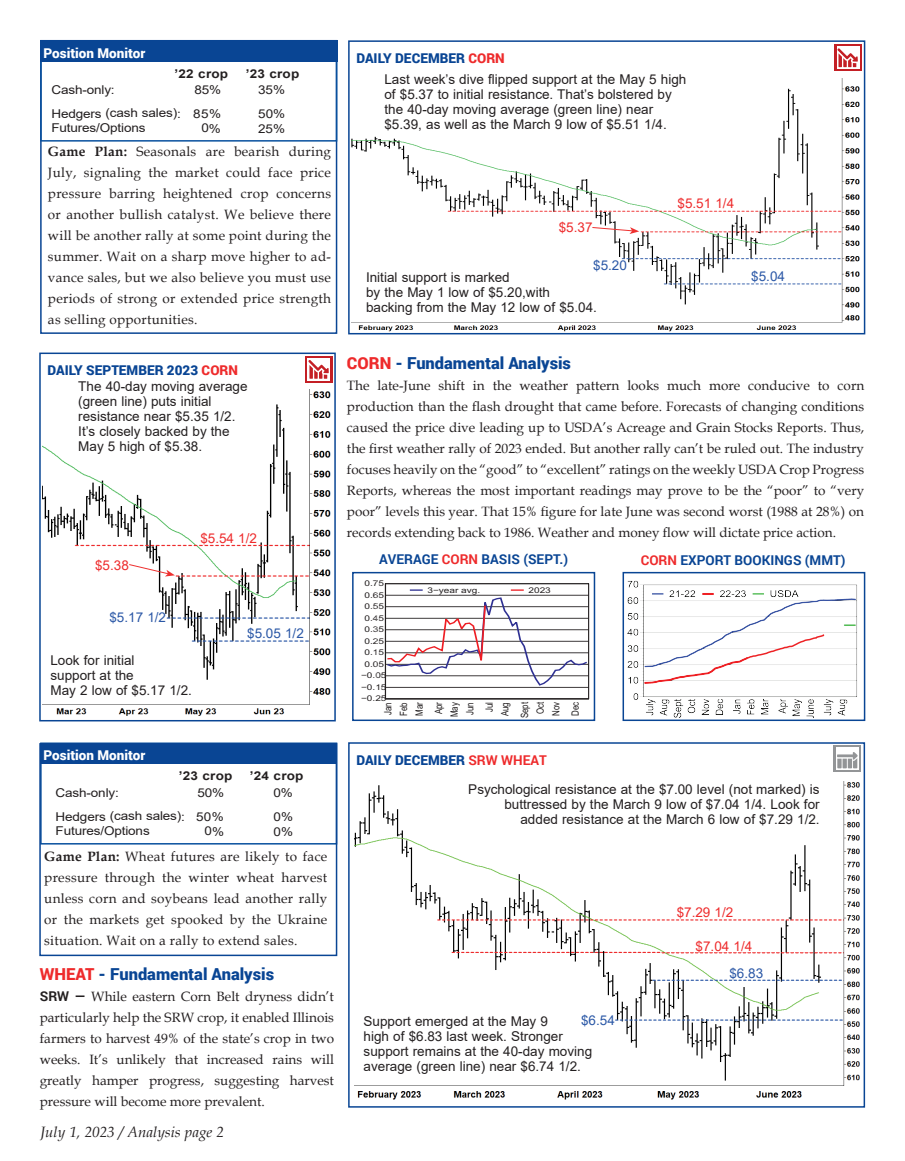
<style>
.page{position:relative;width:905px;height:1161px;background:#fff}
.page>*{position:absolute;margin:0;border:0;box-sizing:border-box;transform-origin:0 0}
.t1{font:900 16.5px "Roboto";color:#094594}
.t2{font:italic 15px "Book Antiqua";color:#231f20}
.t3{font:13.5px/21px "Book Antiqua";letter-spacing:.01em;color:#231f20;text-align:justify}
.t4{font:13.5px/15px "Arial";color:#231f20}
.t5{font:900 13.5px "Roboto";color:#094594}
.t6{font:700 13.5px "Roboto";color:#094594}
.t7{font:13.5px "Arial";color:#ee2b2c}
.t8{font:13.5px "Arial";color:#2a57a6}
.t9{font:900 13.5px "Roboto";color:#fff}
.t10{font:12.15px "Arial";letter-spacing:-.01em;color:#231f20;scale:1.11 1}
.t11{font:700 12.15px "Arial";letter-spacing:.015em;color:#231f20;scale:1.11 1}
.t12{font:10.05px/15.6px "Arial";color:#231f20;text-align:justify;scale:.79 1}
.t13{font:7.95px "Arial";color:#231f20;scale:1.27 1}
.s1{font-weight:700}
.s2{color:#ee2b2c}
.s3{font-family:"Roboto";font-weight:700}
.s4{font-weight:700;color:#ee2b2c}
</style>
<div class="page">
<div style="left:352px;top:572px;width:243px;height:149px;background:#fff;border:2px solid #094594"></div>
<div style="left:622px;top:572px;width:243px;height:149px;background:#fff;border:2px solid #094594"></div>
<hr style="left:385px;top:583px;width:204px;height:1px;background:#231f20">
<hr style="left:588px;top:584px;width:1px;height:115px;background:#231f20">
<hr style="left:385px;top:687px;width:203px;height:1px;background:#231f20">
<hr style="left:385px;top:584px;width:1px;height:115px;background:#231f20">
<hr style="left:385px;top:699px;width:204px;height:1px;background:#231f20">
<svg style="left:386px;top:589px;width:203px;height:98px"></svg>
<img style="left:627px;top:580px;width:230px;height:138px">
<img style="left:354px;top:781px;width:506px;height:319px">
<img style="left:43px;top:389px;width:288px;height:327px">
<svg style="left:744px;top:634px;width:80px;height:26px"></svg>
<div style="left:348px;top:742px;width:517px;height:366px;border:2px solid #094594"></div>
<div style="left:40px;top:742px;width:297px;height:103px;border:2px solid #08509e"></div>
<div style="left:40px;top:743px;width:296px;height:21px;background:#094594"></div>
<div style="left:39px;top:743px;width:298px;height:213px;border:2px solid #094594"></div>
<div style="left:39px;top:353px;width:297px;height:368px;border:2px solid #094594"></div>
<svg style="left:128px;top:564px;width:47px;height:13px"></svg>
<svg style="left:833px;top:746px;width:27px;height:26px"></svg>
<svg style="left:835px;top:748px;width:23px;height:22px"></svg>
<svg style="left:837px;top:752px;width:20px;height:16px"></svg>
<img style="left:351px;top:78px;width:509px;height:253px">
<div style="left:348px;top:40px;width:517px;height:294px;border:2px solid #094594"></div>
<div style="left:40px;top:40px;width:297px;height:294px;border:2px solid #094594"></div>
<div style="left:40px;top:40px;width:297px;height:102px;border:2px solid #08509e"></div>
<div style="left:40px;top:40px;width:297px;height:22px;background:#094594"></div>
<svg style="left:591px;top:227px;width:48px;height:7px"></svg>
<svg style="left:305px;top:356px;width:27px;height:27px"></svg>
<div style="left:307px;top:358px;width:23px;height:22px;background:#fff"></div>
<svg style="left:308px;top:360px;width:21px;height:19px"></svg>
<svg style="left:834px;top:44px;width:27px;height:27px"></svg>
<svg style="left:836px;top:46px;width:23px;height:23px"></svg>
<svg style="left:837px;top:48px;width:20px;height:19px"></svg>
<p class="t9" style="left:43px;top:43px;width:103px">Position Monitor</p>
<p class="t11" style="left:174px;top:65px;width:50px">’22 crop</p>
<p class="t11" style="left:246px;top:65px;width:50px">’23 crop</p>
<p class="t10" style="left:51px;top:81px;width:59px">Cash-only:</p>
<p class="t10" style="left:194px;top:81px;width:26px">85%</p>
<p class="t10" style="left:258px;top:81px;width:26px">35%</p>
<p class="t10" style="left:51px;top:105px;width:154px">Hedgers (cash sales): 85%</p>
<p class="t10" style="left:258px;top:105px;width:26px">50%</p>
<p class="t10" style="left:51px;top:120px;width:86px">Futures/Options</p>
<p class="t10" style="left:201px;top:120px;width:19px">0%</p>
<p class="t10" style="left:258px;top:120px;width:26px">25%</p>
<p class="t3" style="left:48px;top:141px;width:284px"><span class="s1">Game Plan:</span> Seasonals are bearish during July, signaling the market could face price pressure barring heightened crop concerns or another bullish catalyst. We believe there will be another rally at some point during the summer. Wait on a sharp move higher to ad&shy;vance sales, but we also believe you must use periods of strong or extended price strength as selling opportunities.</p>
<p class="t5" style="left:47px;top:361px;width:192px">DAILY SEPTEMBER 2023 <span class="s2">CORN</span></p>
<p class="t4" style="left:78px;top:379px;width:171px">The 40-day moving average (green line) puts initial resistance near $5.35 1/2.<br>It’s closely backed by the<br>May 5 high of $5.38.</p>
<p class="t7" style="left:95px;top:556px;width:35px">$5.38</p>
<p class="t7" style="left:200px;top:529px;width:58px">$5.54 1/2</p>
<p class="t8" style="left:109px;top:608px;width:58px">$5.17 1/2</p>
<p class="t4" style="left:50px;top:653px;width:143px">Look for initial<br>support at the<br>May 2 low of $5.17 1/2.</p>
<p class="t8" style="left:247px;top:624px;width:58px">$5.05 1/2</p>
<p class="t9" style="left:43px;top:746px;width:103px">Position Monitor</p>
<p class="t11" style="left:179px;top:768px;width:50px">’23 crop</p>
<p class="t11" style="left:250px;top:768px;width:50px">’24 crop</p>
<p class="t10" style="left:56px;top:784px;width:59px">Cash-only:</p>
<p class="t10" style="left:197px;top:784px;width:26px">50%</p>
<p class="t10" style="left:273px;top:784px;width:19px">0%</p>
<p class="t10" style="left:56px;top:808px;width:153px">Hedgers (cash sales): 50%</p>
<p class="t10" style="left:273px;top:808px;width:19px">0%</p>
<p class="t10" style="left:56px;top:823px;width:86px">Futures/Options</p>
<p class="t10" style="left:204px;top:823px;width:19px">0%</p>
<p class="t10" style="left:273px;top:823px;width:19px">0%</p>
<p class="t3" style="left:44px;top:846px;width:284px"><span class="s1">Game Plan:</span> Wheat futures are likely to face pressure through the winter wheat harvest unless corn and soybeans lead another rally or the markets get spooked by the Ukraine situation. Wait on a rally to extend sales.</p>
<p class="t1" style="left:40px;top:963px;width:236px"><span class="s2">WHEAT</span> - Fundamental Analysis</p>
<p class="t3" style="left:40px;top:986px;width:296px"><span class="s3">SRW —</span> While eastern Corn Belt dryness didn’t particularly help the SRW crop, it enabled Illinois farmers to harvest 49% of the state’s crop in two weeks. It’s unlikely that increased rains will greatly hamper progress, suggesting harvest pressure will become more prevalent.</p>
<p class="t2" style="left:40px;top:1122px;width:185px">July 1, 2023 / Analysis page 2</p>
<p class="t5" style="left:356px;top:48px;width:150px">DAILY DECEMBER <span class="s2">CORN</span></p>
<p class="t4" style="left:384px;top:72px;width:303px">Last week’s dive flipped support at the May 5 high of $5.37 to initial resistance. That’s bolstered by the 40-day moving average (green line) near $5.39, as well as the March 9 low of $5.51 1/4.</p>
<p class="t7" style="left:558px;top:218px;width:35px">$5.37</p>
<p class="t8" style="left:593px;top:256px;width:35px">$5.20</p>
<p class="t4" style="left:366px;top:269px;width:232px">Initial support is marked<br>by the May 1 low of $5.20,with backing from the May 12 low of $5.04.</p>
<p class="t7" style="left:677px;top:194px;width:58px">$5.51 1/4</p>
<p class="t8" style="left:751px;top:267px;width:35px">$5.04</p>
<p class="t1" style="left:347px;top:351px;width:226px"><span class="s2">CORN</span> - Fundamental Analysis</p>
<p class="t3" style="left:347px;top:374px;width:518px">The late-June shift in the weather pattern looks much more conducive to corn production than the flash drought that came before. Forecasts of changing conditions caused the price dive leading up to USDA’s Acreage and Grain Stocks Reports. Thus, the first weather rally of 2023 ended. But another rally can’t be ruled out. The industry focuses heavily on the “good” to “excellent” ratings on the weekly USDA Crop Progress Reports, whereas the most important readings may prove to be the “poor” to “very poor” levels this year. That 15% figure for late June was second worst (1988 at 28%) on records extending back to 1986. Weather and money flow will dictate price action.</p>
<p class="t6" style="left:379px;top:550px;width:190px">AVERAGE <span class="s2">CORN</span> BASIS (SEPT.)</p>
<p class="t6" style="left:640px;top:550px;width:206px"><span class="s2">CORN</span> EXPORT BOOKINGS (MMT)</p>
<p class="t13" style="left:364px;top:578px;width:17px">0.75</p>
<p class="t13" style="left:364px;top:590px;width:17px">0.65</p>
<p class="t13" style="left:364px;top:601px;width:17px">0.55</p>
<p class="t13" style="left:364px;top:613px;width:17px">0.45</p>
<p class="t13" style="left:364px;top:624px;width:17px">0.35</p>
<p class="t13" style="left:364px;top:636px;width:17px">0.25</p>
<p class="t13" style="left:364px;top:647px;width:17px">0.15</p>
<p class="t13" style="left:364px;top:659px;width:17px">0.05</p>
<p class="t13" style="left:361px;top:670px;width:22px">−0.05</p>
<p class="t13" style="left:361px;top:682px;width:22px">−0.15</p>
<p class="t13" style="left:427px;top:584px;width:43px">3−year avg.</p>
<p class="t13" style="left:528px;top:584px;width:19px">2023</p>
<p class="t13" style="left:361px;top:693px;width:22px">−0.25</p>
<p class="t12" style="left:380px;top:716px;width:19px;rotate:-90deg">Jan Feb Mar</p>
<p class="t12" style="left:431px;top:717px;width:21px;rotate:-90deg">Apr May Jun</p>
<p class="t12" style="left:481px;top:716px;width:19px;text-align:center;rotate:-90deg">Jul<br>Aug</p>
<p class="t12" style="left:516px;top:718px;width:22px;rotate:-90deg">Sept Oct Nov</p>
<p class="t12" style="left:567px;top:716px;width:19px;rotate:-90deg">Dec</p>
<p class="t5" style="left:356px;top:750px;width:192px">DAILY DECEMBER <span class="s4">SRW WHEAT</span></p>
<p class="t4" style="left:468px;top:782px;width:353px;text-align:right">Psychological resistance at the $7.00 level (not marked) is buttressed by the March 9 low of $7.04 1/4. Look for added resistance at the March 6 low of $7.29 1/2.</p>
<p class="t7" style="left:676px;top:903px;width:58px">$7.29 1/2</p>
<p class="t7" style="left:695px;top:937px;width:58px">$7.04 1/4</p>
<p class="t8" style="left:581px;top:1011px;width:35px">$6.54</p>
<p class="t4" style="left:363px;top:1014px;width:230px">Support emerged at the May 9<br>high of $6.83 last week. Stronger support remains at the 40-day moving average (green line) near $6.74 1/2.</p>
<p class="t8" style="left:729px;top:963px;width:35px">$6.83</p>
</div>
